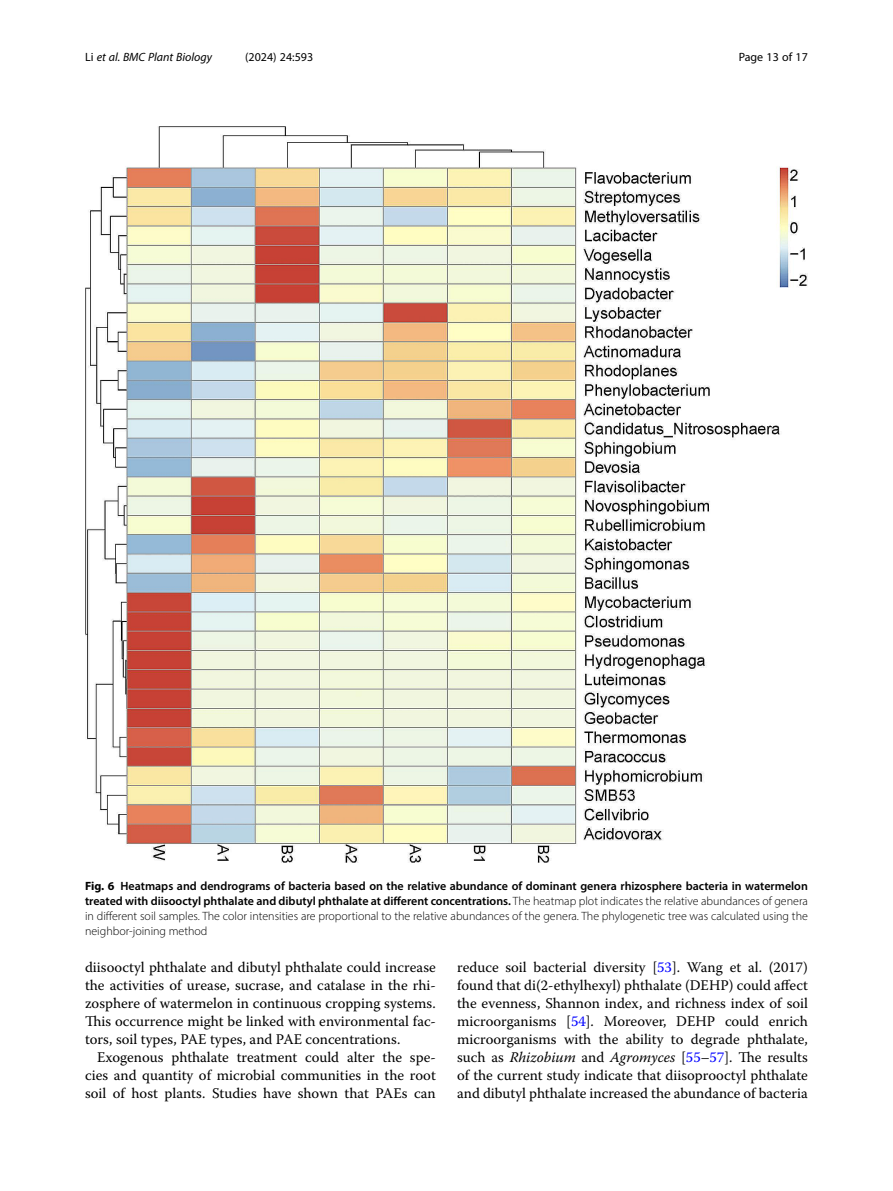
<style>
.page{position:relative;width:893px;height:1191px;background:#fff}
.page>*{position:absolute;margin:0;border:0;box-sizing:border-box;transform-origin:0 0}
.Body_Text_Indent{font:14.7px/18px "Warnock Pro";color:#000;text-align:justify}
.Figure_Caption{font:300 12px/15px "Myriad Pro";color:#000;text-align:justify}
.t1{font:italic 12px "Myriad Pro";color:#000}
.t2{font:12px "Myriad Pro";color:#000}
.s1{font-style:normal}
.s2{font-weight:700}
.s3{font-weight:600}
.s4{color:#00f}
.s5{font-style:italic}
</style>
<div class="page">
<img style="left:85px;top:126px;width:723px;height:737px">
<p class="t1" style="left:85px;top:50px;width:128px"><span class="s1">Li</span> et al. BMC Plant Biology</p>
<p class="t2" style="left:245px;top:50px;width:70px">(2024) 24:593</p>
<p class="t2" style="left:739px;top:50px;width:71px">Page 13 of 17</p>
<p class="Figure_Caption" style="left:85px;top:878px;width:724px"><span class="s2">Fig. 6</span> <span class="s3">Heatmaps and dendrograms of bacteria based on the relative abundance of dominant genera rhizosphere bacteria in watermelon treated with diisooctyl phthalate and dibutyl phthalate at different concentrations.</span> The heatmap plot indicates the relative abundances of genera in different soil samples. The color intensities are proportional to the relative abundances of the genera. The phylogenetic tree was calculated using the neighbor-joining method</p>
<p class="Body_Text_Indent" style="left:85px;top:958px;width:352px">diisooctyl phthalate and dibutyl phthalate could increase the activities of urease, sucrase, and catalase in the rhi&shy;zosphere of watermelon in continuous cropping systems.<br>This occurrence might be linked with environmental fac&shy;tors, soil types, PAE types, and PAE concentrations.</p>
<p class="Body_Text_Indent" style="left:85px;top:1048px;width:352px;text-indent:12px">Exogenous phthalate treatment could alter the spe&shy;cies and quantity of microbial communities in the root soil of host plants. Studies have shown that PAEs can</p>
<p class="Body_Text_Indent" style="left:457px;top:958px;width:352px">reduce soil bacterial diversity [<span class="s4">53</span>]. Wang et al. (2017) found that di(2-ethylhexyl) phthalate (DEHP) could affect the evenness, Shannon index, and richness index of soil microorganisms [<span class="s4">54</span>]. Moreover, DEHP could enrich microorganisms with the ability to degrade phthalate, such as <span class="s5">Rhizobium</span> and <span class="s5">Agromyces</span> [<span class="s4">55</span>–<span class="s4">57</span>]. The results of the current study indicate that diisoprooctyl phthalate and dibutyl phthalate increased the abundance of bacteria</p>
</div>
